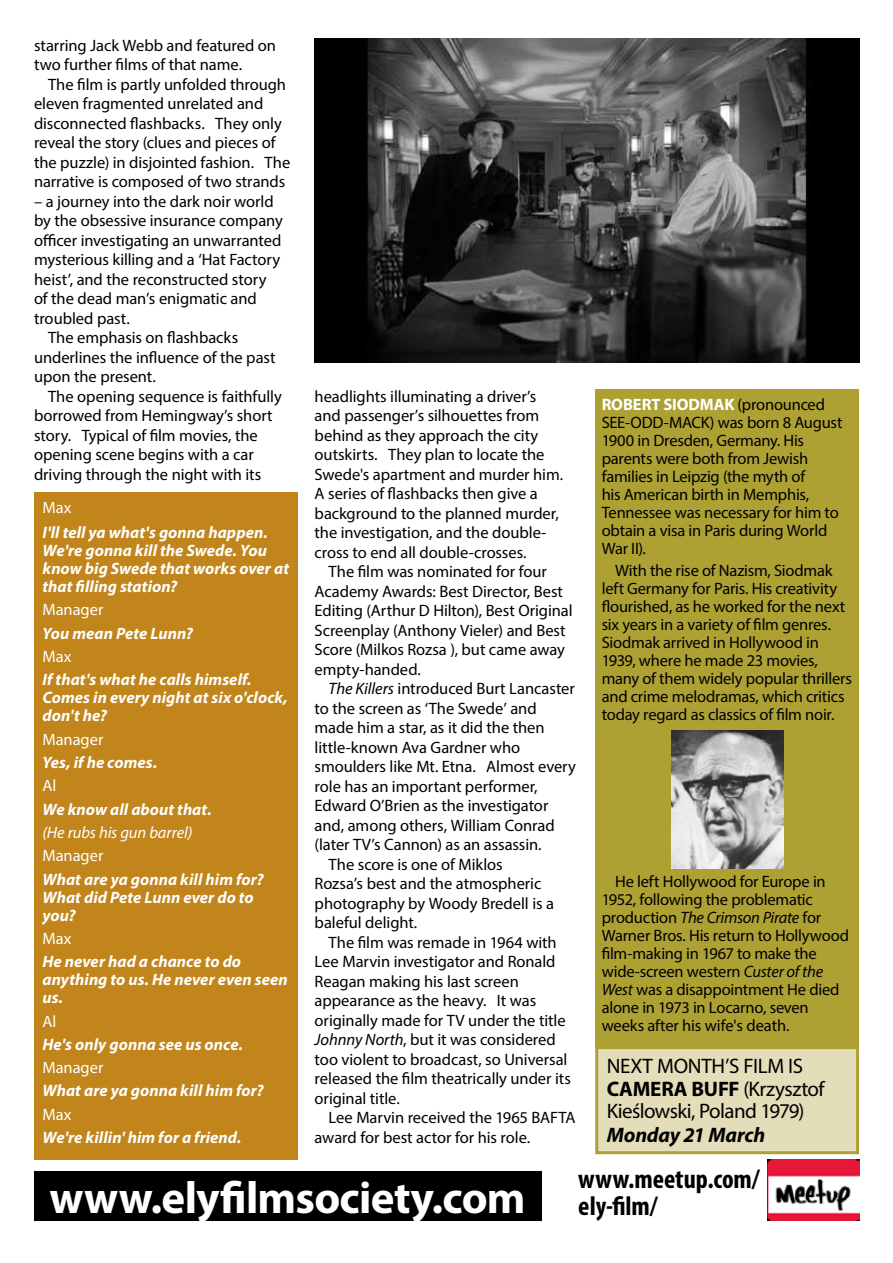
<style>
.page{position:relative;width:893px;height:1263px;background:#fff}
.page>*{position:absolute;margin:0;border:0;box-sizing:border-box;transform-origin:0 0}
.t1{font:700 45px "Myriad Pro";letter-spacing:-.015em;color:#fff}
.t2{font:700 condensed 27px/27px "Myriad Pro";color:#000}
.t3{font:21px/22.5px "Myriad Pro";letter-spacing:-.025em;color:#000}
.t4{font:italic 700 21px "Myriad Pro";letter-spacing:-.01em;color:#000}
.t5{font:16.5px/18px "Myriad Pro";letter-spacing:-.005em;color:#000}
.t6{font:italic 700 16.5px/18px "Myriad Pro";letter-spacing:.005em;color:#fff}
.t7{font:16.5px "Myriad Pro";letter-spacing:-.005em;color:#fff}
.t8{font:italic 16.5px "Myriad Pro";letter-spacing:-.005em;color:#fff}
.s1{font-style:italic}
.s2{font-weight:700;color:#fff}
.s3{font-weight:700}
</style>
<div class="page">
<div style="left:34px;top:1171px;width:507px;height:49px;background:#000"></div>
<div style="left:597px;top:1047px;width:260px;height:106px;background:#e3ddb9"></div>
<div style="left:595px;top:1046px;width:264px;height:108px;border:3px solid #aea133"></div>
<div style="left:595px;top:389px;width:264px;height:657px;background:#aea133"></div>
<img style="left:767px;top:1160px;width:92px;height:60px">
<div style="left:34px;top:492px;width:264px;height:668px;background:#c1851b"></div>
<img style="left:315px;top:38px;width:544px;height:324px">
<img style="left:671px;top:730px;width:112px;height:138px">
<p class="t5" style="left:34px;top:35px;width:244px;line-height:19.5px">starring Jack Webb and featured on two further films of that name.</p>
<p class="t5" style="left:34px;top:74px;width:258px;line-height:19.5px;text-indent:14px">The film is partly unfolded through eleven fragmented unrelated and disconnected flashbacks. They only reveal the story (clues and pieces of the puzzle) in disjointed fashion. The narrative is composed of two strands</p>
<p class="t5" style="left:34px;top:192px;width:241px">– a journey into the dark noir world</p>
<p class="t5" style="left:34px;top:211px;width:250px">by the obsessive insurance company</p>
<p class="t5" style="left:34px;top:231px;width:249px">officer investigating an unwarranted</p>
<p class="t5" style="left:34px;top:250px;width:248px">mysterious killing and a ‘Hat Factory</p>
<p class="t5" style="left:34px;top:270px;width:234px">heist’, and the reconstructed story</p>
<p class="t5" style="left:34px;top:289px;width:224px">of the dead man’s enigmatic and</p>
<p class="t5" style="left:34px;top:309px;width:97px">troubled past.</p>
<p class="t5" style="left:48px;top:328px;width:192px">The emphasis on flashbacks</p>
<p class="t5" style="left:34px;top:348px;width:243px">underlines the influence of the past</p>
<p class="t5" style="left:34px;top:367px;width:123px">upon the present.</p>
<p class="t5" style="left:48px;top:387px;width:235px">The opening sequence is faithfully</p>
<p class="t5" style="left:34px;top:406px;width:240px">borrowed from Hemingway’s short</p>
<p class="t5" style="left:34px;top:426px;width:225px">story. Typical of film movies, the</p>
<p class="t5" style="left:34px;top:445px;width:221px">opening scene begins with a car</p>
<p class="t5" style="left:34px;top:465px;width:229px">driving through the night with its</p>
<p class="t5" style="left:315px;top:386px;width:250px;line-height:19.5px">headlights illuminating a driver’s and passenger’s silhouettes from behind as they approach the city outskirts. They plan to locate the Swede's apartment and murder him.<br>A series of flashbacks then give a background to the planned murder, the investigation, and the double&shy;cross to end all double-crosses.</p>
<p class="t5" style="left:315px;top:561px;width:259px;line-height:19.5px;text-indent:14px">The film was nominated for four<br>Academy Awards: Best Director, Best<br>Editing (Arthur D Hilton), Best Original<br>Screenplay (Anthony Vieler) and Best<br>Score (Milkos Rozsa ), but came away empty-handed.</p>
<p class="t5" style="left:329px;top:679px;width:248px"><span class="s1">The Killers</span> introduced Burt Lancaster</p>
<p class="t5" style="left:315px;top:699px;width:224px">to the screen as ‘The Swede’ and</p>
<p class="t5" style="left:315px;top:718px;width:232px">made him a star, as it did the then</p>
<p class="t5" style="left:315px;top:738px;width:207px">little-known Ava Gardner who</p>
<p class="t5" style="left:315px;top:757px;width:263px">smoulders like Mt. Etna. Almost every</p>
<p class="t5" style="left:315px;top:777px;width:225px">role has an important performer,</p>
<p class="t5" style="left:315px;top:796px;width:235px">Edward O’Brien as the investigator</p>
<p class="t5" style="left:315px;top:816px;width:242px">and, among others, William Conrad</p>
<p class="t5" style="left:315px;top:835px;width:228px">(later TV’s Cannon) as an assassin.</p>
<p class="t5" style="left:329px;top:855px;width:176px">The score is one of Miklos</p>
<p class="t5" style="left:315px;top:874px;width:228px">Rozsa’s best and the atmospheric</p>
<p class="t5" style="left:315px;top:894px;width:241px">photography by Woody Bredell is a</p>
<p class="t5" style="left:315px;top:913px;width:104px">baleful delight.</p>
<p class="t5" style="left:329px;top:933px;width:230px">The film was remade in 1964 with</p>
<p class="t5" style="left:315px;top:952px;width:242px">Lee Marvin investigator and Ronald</p>
<p class="t5" style="left:315px;top:972px;width:206px">Reagan making his last screen</p>
<p class="t5" style="left:315px;top:991px;width:223px">appearance as the heavy. It was</p>
<p class="t5" style="left:315px;top:1011px;width:253px">originally made for TV under the title</p>
<p class="t5" style="left:315px;top:1030px;width:243px"><span class="s1">Johnny North</span>, but it was considered</p>
<p class="t5" style="left:315px;top:1050px;width:254px">too violent to broadcast, so Universal</p>
<p class="t5" style="left:315px;top:1069px;width:258px">released the film theatrically under its</p>
<p class="t5" style="left:315px;top:1089px;width:87px">original title.</p>
<p class="t5" style="left:329px;top:1108px;width:249px">Lee Marvin received the 1965 BAFTA</p>
<p class="t5" style="left:315px;top:1128px;width:217px">award for best actor for his role.</p>
<p class="t5" style="left:602px;top:395px;width:242px"><span class="s2">ROBERT SIODMAK</span> (pronounced<br>SEE-ODD-MACK) was born 8 August<br>1900 in Dresden, Germany. His parents were both from Jewish families in Leipzig (the myth of<br>his American birth in Memphis,<br>Tennessee was necessary for him to obtain a visa in Paris during World<br>War II).</p>
<p class="t5" style="left:602px;top:561px;width:252px;text-indent:13px">With the rise of Nazism, Siodmak left Germany for Paris. His creativity flourished, as he worked for the next six years in a variety of film genres.<br>Siodmak arrived in Hollywood in 1939, where he made 23 movies, many of them widely popular thrillers and crime melodramas, which critics today regard as classics of film noir.</p>
<p class="t7" style="left:43px;top:497px;width:30px">Max</p>
<p class="t6" style="left:43px;top:523px;width:248px">I'll tell ya what's gonna happen.<br>We're gonna kill the Swede. You know big Swede that works over at that filling station?</p>
<p class="t7" style="left:43px;top:600px;width:62px">Manager</p>
<p class="t6" style="left:43px;top:624px;width:152px">You mean Pete Lunn?</p>
<p class="t7" style="left:43px;top:646px;width:30px">Max</p>
<p class="t6" style="left:43px;top:670px;width:247px">If that's what he calls himself.<br>Comes in every night at six o'clock, don't he?</p>
<p class="t7" style="left:43px;top:729px;width:62px">Manager</p>
<p class="t6" style="left:43px;top:753px;width:116px">Yes, if he comes.</p>
<p class="t7" style="left:43px;top:775px;width:15px">Al</p>
<p class="t6" style="left:43px;top:799px;width:171px">We know all about that.</p>
<p class="t8" style="left:43px;top:822px;width:151px">(He rubs his gun barrel)</p>
<p class="t7" style="left:43px;top:845px;width:62px">Manager</p>
<p class="t6" style="left:43px;top:869px;width:223px">What are ya gonna kill him for?<br>What did Pete Lunn ever do to you?</p>
<p class="t7" style="left:43px;top:928px;width:30px">Max</p>
<p class="t6" style="left:43px;top:952px;width:247px">He never had a chance to do anything to us. He never even seen us.</p>
<p class="t7" style="left:43px;top:1011px;width:15px">Al</p>
<p class="t6" style="left:43px;top:1035px;width:202px">He's only gonna see us once.</p>
<p class="t7" style="left:43px;top:1057px;width:62px">Manager</p>
<p class="t6" style="left:43px;top:1081px;width:223px">What are ya gonna kill him for?</p>
<p class="t7" style="left:43px;top:1104px;width:30px">Max</p>
<p class="t6" style="left:43px;top:1128px;width:201px">We're killin' him for a friend.</p>
<p class="t5" style="left:602px;top:872px;width:249px;text-indent:13px">He left Hollywood for Europe in<br>1952, following the problematic production <span class="s1">The Crimson Pirate</span> for<br>Warner Bros. His return to Hollywood film-making in 1967 to make the wide-screen western <span class="s1">Custer of the<br>West</span> was a disappointment He died alone in 1973 in Locarno, seven weeks after his wife's death.</p>
<p class="t3" style="left:607px;top:1055px;width:219px">NEXT MONTH’S FILM IS<br><span class="s3">CAMERA BUFF</span> (Krzysztof<br>Kieślowski, Poland 1979)</p>
<p class="t4" style="left:607px;top:1121px;width:160px">Monday 21 March</p>
<h2 class="t2" style="left:578px;top:1164px;width:183px">www.meetup.com/ ely-film/</h2>
<h1 class="t1" style="left:50px;top:1168px;width:477px">www.elyfilmsociety.com</h1>
</div>
